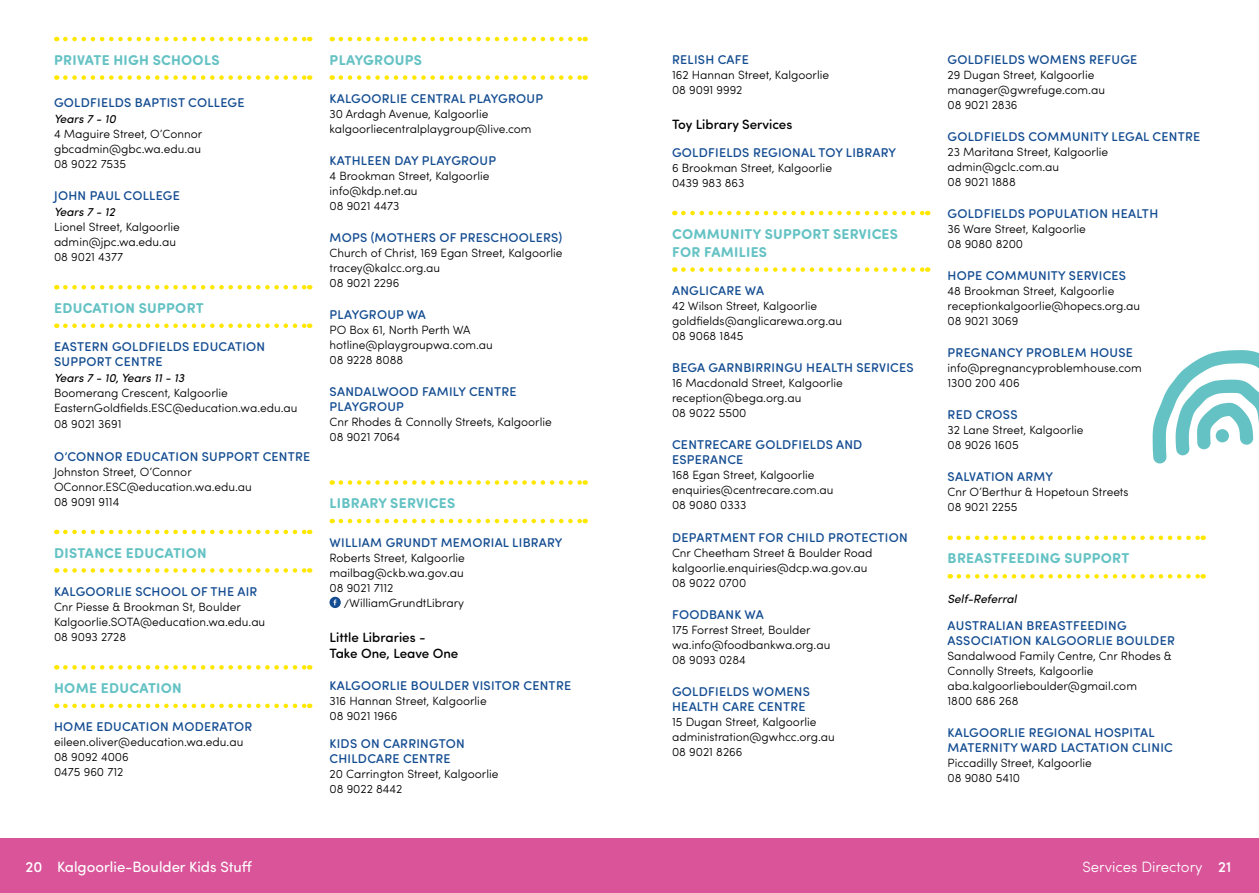
<style>
.page{position:relative;width:1259px;height:893px;background:#fff}
.page>*{position:absolute;margin:0;border:0;box-sizing:border-box;transform-origin:0 0}
.t1{font:15px "Sofia Pro Soft";color:#fff}
.t2{font:300 15px "Sofia Pro Soft";color:#fff}
.t3{font:700 14.25px/18px "Sofia Pro Soft";letter-spacing:.02em;color:#65c2c4}
.t4{font:500 13.5px/16.2px "Sofia Pro Soft";color:#000}
.t5{font:500 12.75px/15px "Sofia Pro Soft";letter-spacing:.02em;color:#134c91}
.t6{font:300 12px/15px "Sofia Pro Soft";color:#000}
.t7{font:italic 12px "Sofia Pro Soft";color:#000}
.s1{font-weight:500}
</style>
<div class="page">
<div style="left:0;top:839px;width:629px;height:54px;background:#d95499"></div>
<div style="left:629px;top:839px;width:630px;height:54px;background:#d95499"></div>
<svg style="left:65px;top:37px;width:245px;height:4px"></svg>
<svg style="left:65px;top:75px;width:245px;height:5px"></svg>
<svg style="left:65px;top:285px;width:245px;height:4px"></svg>
<svg style="left:65px;top:323px;width:245px;height:5px"></svg>
<svg style="left:65px;top:530px;width:245px;height:4px"></svg>
<svg style="left:65px;top:568px;width:245px;height:5px"></svg>
<svg style="left:65px;top:665px;width:245px;height:5px"></svg>
<svg style="left:65px;top:704px;width:245px;height:4px"></svg>
<svg style="left:341px;top:37px;width:245px;height:4px"></svg>
<svg style="left:341px;top:75px;width:245px;height:5px"></svg>
<svg style="left:341px;top:480px;width:245px;height:5px"></svg>
<svg style="left:341px;top:519px;width:245px;height:4px"></svg>
<svg style="left:329px;top:597px;width:12px;height:11px"></svg>
<svg style="left:333px;top:599px;width:3px;height:6px"></svg>
<svg style="left:683px;top:211px;width:245px;height:4px"></svg>
<svg style="left:683px;top:267px;width:245px;height:5px"></svg>
<svg style="left:958px;top:535px;width:245px;height:5px"></svg>
<svg style="left:958px;top:574px;width:245px;height:5px"></svg>
<svg style="left:1152px;top:350px;width:107px;height:114px"></svg>
<p class="t3" style="left:54px;top:50px;width:167px">PRIVATE HIGH SCHOOLS</p>
<p class="t5" style="left:54px;top:94px;width:192px">GOLDFIELDS BAPTIST COLLEGE</p>
<p class="t7" style="left:54px;top:111px;width:64px">Years 7 - 10</p>
<p class="t6" style="left:54px;top:126px;width:150px;text-align:justify">4 Maguire Street, O’Connor gbcadmin@gbc.wa.edu.au 08 9022 7535</p>
<p class="t5" style="left:54px;top:187px;width:127px">JOHN PAUL COLLEGE</p>
<p class="t7" style="left:54px;top:204px;width:63px">Years 7 - 12</p>
<p class="t6" style="left:54px;top:219px;width:127px">Lionel Street, Kalgoorlie admin@jpc.wa.edu.au<br>08 9021 4377</p>
<p class="t3" style="left:54px;top:298px;width:151px">EDUCATION SUPPORT</p>
<p class="t5" style="left:54px;top:338px;width:213px">EASTERN GOLDFIELDS EDUCATION<br>SUPPORT CENTRE</p>
<p class="t7" style="left:54px;top:370px;width:132px">Years 7 - 10, Years 11 - 13</p>
<p class="t6" style="left:54px;top:385px;width:245px">Boomerang Crescent, Kalgoorlie<br>EasternGoldfields.ESC@education.wa.edu.au<br>08 9021 3691</p>
<p class="t5" style="left:54px;top:448px;width:258px">O’CONNOR EDUCATION SUPPORT CENTRE</p>
<p class="t6" style="left:54px;top:463px;width:199px">Johnston Street, O’Connor<br>OConnor.ESC@education.wa.edu.au<br>08 9091 9114</p>
<p class="t3" style="left:54px;top:543px;width:154px">DISTANCE EDUCATION</p>
<p class="t5" style="left:54px;top:583px;width:205px">KALGOORLIE SCHOOL OF THE AIR</p>
<p class="t6" style="left:54px;top:599px;width:213px">Cnr Piesse &amp; Brookman St, Boulder<br>Kalgoorlie.SOTA@education.wa.edu.au<br>08 9093 2728</p>
<p class="t3" style="left:54px;top:678px;width:129px">HOME EDUCATION</p>
<p class="t5" style="left:54px;top:718px;width:200px">HOME EDUCATION MODERATOR</p>
<p class="t6" style="left:54px;top:734px;width:191px">eileen.oliver@education.wa.edu.au<br>08 9092 4006<br>0475 960 712</p>
<p class="t3" style="left:330px;top:50px;width:94px">PLAYGROUPS</p>
<p class="t5" style="left:330px;top:90px;width:215px">KALGOORLIE CENTRAL PLAYGROUP</p>
<p class="t6" style="left:329px;top:106px;width:204px">30 Ardagh Avenue, Kalgoorlie kalgoorliecentralplaygroup@live.com</p>
<p class="t5" style="left:330px;top:152px;width:168px">KATHLEEN DAY PLAYGROUP</p>
<p class="t6" style="left:329px;top:168px;width:162px">4 Brookman Street, Kalgoorlie info@kdp.net.au<br>08 9021 4473</p>
<p class="t5" style="left:330px;top:229px;width:234px">MOPS (MOTHERS OF PRESCHOOLERS)</p>
<p class="t6" style="left:329px;top:245px;width:235px">Church of Christ, 169 Egan Street, Kalgoorlie tracey@kalcc.org.au<br>08 9021 2296</p>
<p class="t5" style="left:330px;top:306px;width:98px">PLAYGROUP WA</p>
<p class="t6" style="left:329px;top:322px;width:165px">PO Box 61, North Perth WA hotline@playgroupwa.com.au<br>08 9228 8088</p>
<p class="t5" style="left:330px;top:383px;width:189px">SANDALWOOD FAMILY CENTRE<br>PLAYGROUP</p>
<p class="t6" style="left:329px;top:414px;width:224px">Cnr Rhodes &amp; Connolly Streets, Kalgoorlie<br>08 9021 7064</p>
<p class="t3" style="left:330px;top:493px;width:127px">LIBRARY SERVICES</p>
<p class="t5" style="left:330px;top:534px;width:234px">WILLIAM GRUNDT MEMORIAL LIBRARY</p>
<p class="t6" style="left:329px;top:549px;width:137px;text-align:justify">Roberts Street, Kalgoorlie mailbag@ckb.wa.gov.au 08 9021 7112</p>
<p class="t6" style="left:344px;top:594px;width:122px">/WilliamGrundtLibrary</p>
<p class="t4" style="left:329px;top:628px;width:130px">Little Libraries -<br>Take One, Leave One</p>
<p class="t5" style="left:330px;top:677px;width:243px">KALGOORLIE BOULDER VISITOR CENTRE</p>
<p class="t6" style="left:329px;top:693px;width:159px">316 Hannan Street, Kalgoorlie<br>08 9021 1966</p>
<p class="t5" style="left:330px;top:735px;width:137px">KIDS ON CARRINGTON<br>CHILDCARE CENTRE</p>
<p class="t6" style="left:329px;top:766px;width:170px">20 Carrington Street, Kalgoorlie<br>08 9022 8442</p>
<p class="t5" style="left:672px;top:51px;width:78px">RELISH CAFE</p>
<p class="t6" style="left:672px;top:66px;width:159px">162 Hannan Street, Kalgoorlie<br>08 9091 9992</p>
<p class="t4" style="left:672px;top:115px;width:122px">Toy Library Services</p>
<p class="t5" style="left:672px;top:144px;width:225px">GOLDFIELDS REGIONAL TOY LIBRARY</p>
<p class="t6" style="left:672px;top:159px;width:161px">6 Brookman Street, Kalgoorlie<br>0439 983 863</p>
<p class="t3" style="left:672px;top:224px;width:227px">COMMUNITY SUPPORT SERVICES<br>FOR FAMILIES</p>
<p class="t5" style="left:672px;top:282px;width:93px">ANGLICARE WA</p>
<p class="t6" style="left:672px;top:298px;width:172px">42 Wilson Street, Kalgoorlie goldfields@anglicarewa.org.au<br>08 9068 1845</p>
<p class="t5" style="left:672px;top:359px;width:243px">BEGA GARNBIRRINGU HEALTH SERVICES</p>
<p class="t6" style="left:672px;top:375px;width:172px">16 Macdonald Street, Kalgoorlie reception@bega.org.au<br>08 9022 5500</p>
<p class="t5" style="left:672px;top:436px;width:192px">CENTRECARE GOLDFIELDS AND<br>ESPERANCE</p>
<p class="t6" style="left:672px;top:467px;width:163px">168 Egan Street, Kalgoorlie enquiries@centrecare.com.au<br>08 9080 0333</p>
<p class="t5" style="left:672px;top:529px;width:237px">DEPARTMENT FOR CHILD PROTECTION</p>
<p class="t6" style="left:672px;top:545px;width:202px">Cnr Cheetham Street &amp; Boulder Road kalgoorlie.enquiries@dcp.wa.gov.au<br>08 9022 0700</p>
<p class="t5" style="left:672px;top:606px;width:93px">FOODBANK WA</p>
<p class="t6" style="left:672px;top:622px;width:160px">175 Forrest Street, Boulder wa.info@foodbankwa.org.au<br>08 9093 0284</p>
<p class="t5" style="left:672px;top:683px;width:139px">GOLDFIELDS WOMENS<br>HEALTH CARE CENTRE</p>
<p class="t6" style="left:672px;top:714px;width:164px">15 Dugan Street, Kalgoorlie administration@gwhcc.org.au<br>08 9021 8266</p>
<p class="t5" style="left:947px;top:51px;width:191px">GOLDFIELDS WOMENS REFUGE</p>
<p class="t6" style="left:947px;top:66px;width:159px">29 Dugan Street, Kalgoorlie manager@gwrefuge.com.au<br>08 9021 2836</p>
<p class="t5" style="left:947px;top:128px;width:254px">GOLDFIELDS COMMUNITY LEGAL CENTRE</p>
<p class="t6" style="left:947px;top:143px;width:162px">23 Maritana Street, Kalgoorlie admin@gclc.com.au<br>08 9021 1888</p>
<p class="t5" style="left:947px;top:205px;width:212px">GOLDFIELDS POPULATION HEALTH</p>
<p class="t6" style="left:947px;top:221px;width:140px">36 Ware Street, Kalgoorlie<br>08 9080 8200</p>
<p class="t5" style="left:947px;top:268px;width:180px">HOPE COMMUNITY SERVICES</p>
<p class="t6" style="left:947px;top:283px;width:194px">48 Brookman Street, Kalgoorlie receptionkalgoorlie@hopecs.org.au<br>08 9021 3069</p>
<p class="t5" style="left:947px;top:345px;width:187px">PREGNANCY PROBLEM HOUSE</p>
<p class="t6" style="left:947px;top:360px;width:196px">info@pregnancyproblemhouse.com<br>1300 200 406</p>
<p class="t5" style="left:947px;top:407px;width:71px">RED CROSS</p>
<p class="t6" style="left:947px;top:422px;width:137px">32 Lane Street, Kalgoorlie<br>08 9026 1605</p>
<p class="t5" style="left:947px;top:469px;width:107px">SALVATION ARMY</p>
<p class="t6" style="left:947px;top:484px;width:183px">Cnr O’Berthur &amp; Hopetoun Streets<br>08 9021 2255</p>
<p class="t3" style="left:947px;top:549px;width:183px">BREASTFEEDING SUPPORT</p>
<p class="t7" style="left:947px;top:590px;width:71px">Self-Referral</p>
<p class="t5" style="left:947px;top:617px;width:229px">AUSTRALIAN BREASTFEEDING<br>ASSOCIATION KALGOORLIE BOULDER</p>
<p class="t6" style="left:947px;top:648px;width:226px">Sandalwood Family Centre, Cnr Rhodes &amp;<br>Connolly Streets, Kalgoorlie aba.kalgoorlieboulder@gmail.com<br>1800 686 268</p>
<p class="t5" style="left:947px;top:724px;width:227px">KALGOORLIE REGIONAL HOSPITAL<br>MATERNITY WARD LACTATION CLINIC</p>
<p class="t6" style="left:947px;top:755px;width:146px">Piccadilly Street, Kalgoorlie<br>08 9080 5410</p>
<p class="t1" style="left:26px;top:856px;width:228px"><span class="s1">20</span> Kalgoorlie-Boulder Kids Stuff</p>
<p class="t2" style="left:1082px;top:856px;width:150px">Services Directory <span class="s1">21</span></p>
</div>
